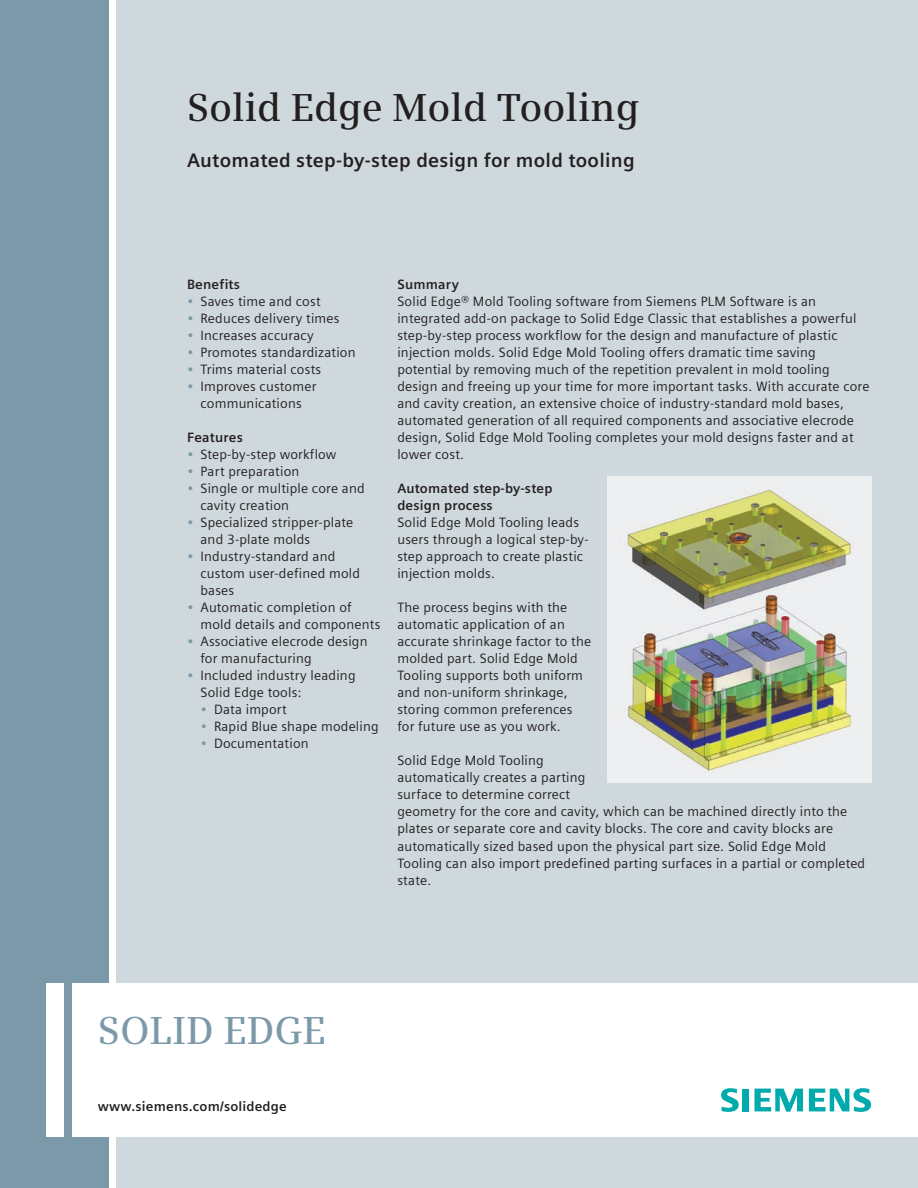
<style>
.page{position:relative;width:918px;height:1188px;background:#fff}
.page>*{position:absolute;margin:0;border:0;box-sizing:border-box;transform-origin:0 0}
.t1{font:600 39px "Siemens Serif";color:#231f20}
.t2{font:600 39px "Siemens Serif";letter-spacing:.005em;color:#7b99a9}
.t3{font:700 19.5px "Siemens Sans";letter-spacing:.015em;color:#231f20}
.t4{font:13.5px/17px "Siemens Sans";letter-spacing:.015em;color:#231f20}
.t5{font:700 13.5px/17px "Siemens Sans";letter-spacing:.015em;color:#231f20}
.s1{color:#7b99a9}
</style>
<div class="page">
<div style="left:117px;top:0;width:801px;height:1188px;background:#cfd8dd"></div>
<div style="left:0;top:0;width:108px;height:1188px;background:#7b99a9"></div>
<div style="left:47px;top:983px;width:17px;height:153px;background:#fff"></div>
<div style="left:72px;top:983px;width:846px;height:153px;background:#fff"></div>
<svg style="left:721px;top:1088px;width:18px;height:24px"></svg>
<div style="left:742px;top:1089px;width:7px;height:22px;background:#00aaad"></div>
<svg style="left:755px;top:1089px;width:48px;height:23px"></svg>
<svg style="left:809px;top:1088px;width:62px;height:24px"></svg>
<img style="left:608px;top:476px;width:263px;height:306px">
<h1 class="t1" style="left:187px;top:84px;width:454px">Solid Edge Mold Tooling</h1>
<h2 class="t3" style="left:187px;top:149px;width:449px">Automated step-by-step design for mold tooling</h2>
<p class="t5" style="left:187px;top:276px;width:55px">Benefits</p>
<p class="t4" style="left:187px;top:293px;width:135px"><span class="s1">•</span> Saves time and cost</p>
<p class="t4" style="left:187px;top:310px;width:154px"><span class="s1">•</span> Reduces delivery times</p>
<p class="t4" style="left:187px;top:327px;width:128px"><span class="s1">•</span> Increases accuracy</p>
<p class="t4" style="left:187px;top:344px;width:170px"><span class="s1">•</span> Promotes standardization</p>
<p class="t4" style="left:187px;top:361px;width:136px"><span class="s1">•</span> Trims material costs</p>
<p class="t4" style="left:187px;top:378px;width:131px;text-align:center"><span class="s1">•</span> Improves customer communications</p>
<p class="t5" style="left:187px;top:429px;width:57px">Features</p>
<p class="t4" style="left:187px;top:446px;width:151px"><span class="s1">•</span> Step-by-step workflow</p>
<p class="t4" style="left:187px;top:463px;width:114px"><span class="s1">•</span> Part preparation</p>
<p class="t4" style="left:201px;top:480px;width:166px;text-indent:-14px"><span class="s1">•</span> Single or multiple core and cavity creation</p>
<p class="t4" style="left:201px;top:514px;width:154px;text-indent:-14px"><span class="s1">•</span> Specialized stripper-plate and 3-plate molds</p>
<p class="t4" style="left:201px;top:548px;width:161px;text-indent:-14px"><span class="s1">•</span> Industry-standard and custom user-defined mold bases</p>
<p class="t4" style="left:201px;top:599px;width:181px;text-indent:-14px"><span class="s1">•</span> Automatic completion of mold details and components</p>
<p class="t4" style="left:201px;top:633px;width:169px;text-indent:-14px"><span class="s1">•</span> Associative elecrode design for manufacturing</p>
<p class="t4" style="left:201px;top:667px;width:157px;text-indent:-14px"><span class="s1">•</span> Included industry leading<br>Solid Edge tools:</p>
<p class="t4" style="left:201px;top:701px;width:88px"><span class="s1">•</span> Data import</p>
<p class="t4" style="left:201px;top:718px;width:180px"><span class="s1">•</span> Rapid Blue shape modeling</p>
<p class="t4" style="left:201px;top:735px;width:110px"><span class="s1">•</span> Documentation</p>
<p class="t5" style="left:397px;top:276px;width:63px">Summary</p>
<p class="t4" style="left:397px;top:293px;width:474px">Solid Edge® Mold Tooling software from Siemens PLM Software is an integrated add-on package to Solid Edge Classic that establishes a powerful step-by-step process workflow for the design and manufacture of plastic injection molds. Solid Edge Mold Tooling offers dramatic time saving potential by removing much of the repetition prevalent in mold tooling design and freeing up your time for more important tasks. With accurate core and cavity creation, an extensive choice of industry-standard mold bases, automated generation of all required components and associative elecrode design, Solid Edge Mold Tooling completes your mold designs faster and at lower cost.</p>
<p class="t5" style="left:397px;top:480px;width:156px">Automated step-by-step design process</p>
<p class="t4" style="left:397px;top:514px;width:193px">Solid Edge Mold Tooling leads users through a logical step-by&shy;step approach to create plastic injection molds.</p>
<p class="t4" style="left:397px;top:599px;width:195px">The process begins with the automatic application of an accurate shrinkage factor to the molded part. Solid Edge Mold<br>Tooling supports both uniform and non-uniform shrinkage, storing common preferences for future use as you work.</p>
<p class="t4" style="left:397px;top:752px;width:469px">Solid Edge Mold Tooling<br>automatically creates a parting<br>surface to determine correct<br>geometry for the core and cavity, which can be machined directly into the plates or separate core and cavity blocks. The core and cavity blocks are automatically sized based upon the physical part size. Solid Edge Mold Tooling can also import predefined parting surfaces in a partial or completed state.</p>
<h1 class="t2" style="left:98px;top:1008px;width:230px">SOLID EDGE</h1>
<p class="t5" style="left:98px;top:1098px;width:190px">www.siemens.com/solidedge</p>
</div>
